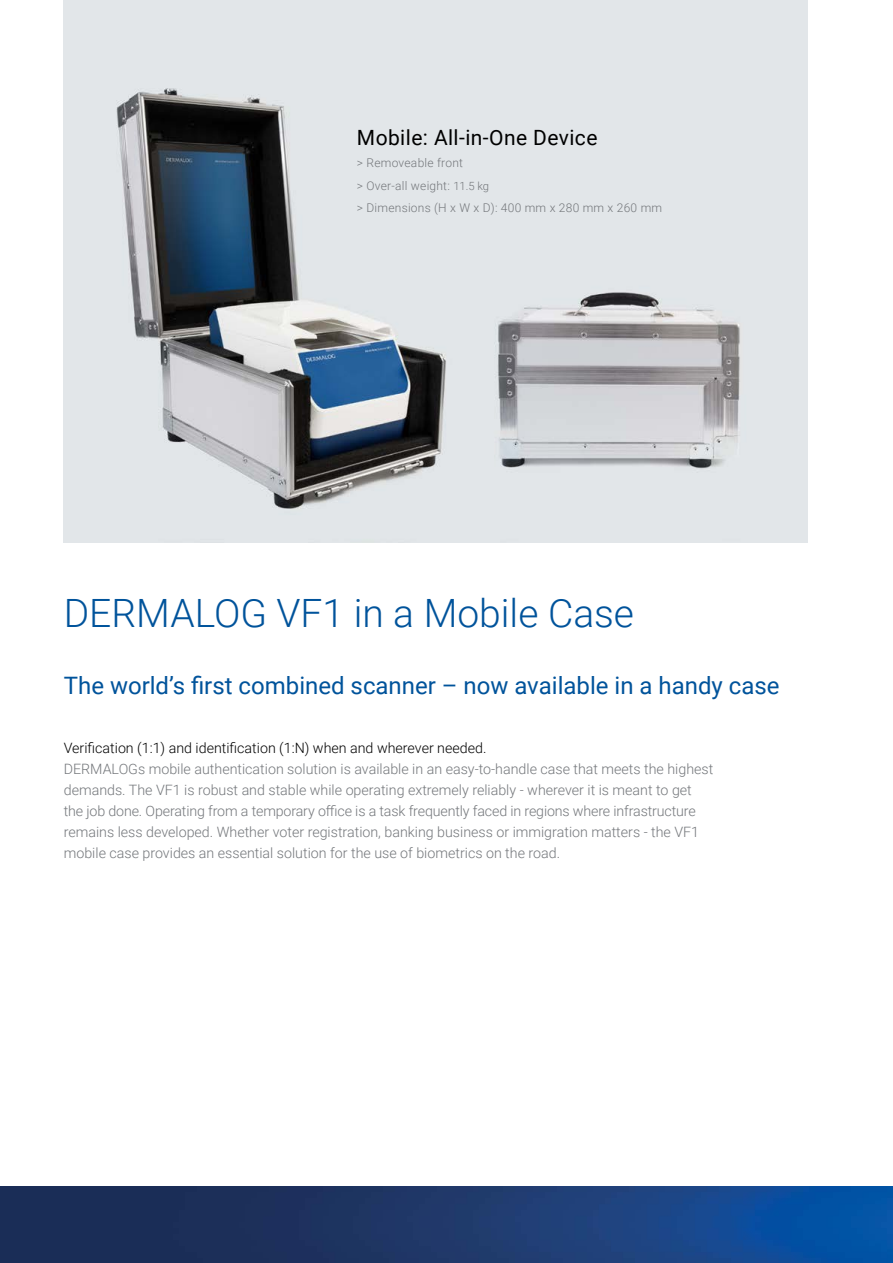
<style>
.page{position:relative;width:893px;height:1263px;background:#fff}
.page>*{position:absolute;margin:0;border:0;box-sizing:border-box;transform-origin:0 0}
.t1{font:300 39px "Roboto";color:#00539b}
.t2{font:24px "Roboto";color:#00539b}
.t3{font:21px "Roboto";letter-spacing:.02em;color:#000}
.t4{font:300 14.25px/21px "Roboto";color:#74777b}
.t5{font:300 14.25px "Roboto";color:#000}
.t6{font:300 12px/22.5px "Roboto";letter-spacing:.02em;color:#74777b}
.s1{font-size:11.25px}
</style>
<div class="page">
<img style="left:0;top:1186px;width:893px;height:77px">
<img style="left:64px;top:0;width:744px;height:543px">
<h3 class="t3" style="left:357px;top:123px;width:242px">Mobile: All-in-One Device</h3>
<p class="t6" style="left:357px;top:151px;width:307px">&gt; Removeable front<br>&gt; Over-all weight: <span class="s1">11.5 kg<br></span>&gt; Dimensions (H x W x D): 400 mm x 280 mm x 260 mm</p>
<h1 class="t1" style="left:64px;top:586px;width:572px">DERMALOG VF1 in a Mobile Case</h1>
<h2 class="t2" style="left:64px;top:668px;width:717px">The world’s first combined scanner – now available in a handy case</h2>
<p class="t5" style="left:64px;top:738px;width:424px">Verification (1:1) and identification (1:N) when and wherever needed.</p>
<p class="t4" style="left:64px;top:758px;width:651px">DERMALOGs mobile authentication solution is available in an easy-to-handle case that meets the highest demands. The VF1 is robust and stable while operating extremely reliably - wherever it is meant to get the job done. Operating from a temporary office is a task frequently faced in regions where infrastructure remains less developed. Whether voter registration, banking business or immigration matters - the VF1 mobile case provides an essential solution for the use of biometrics on the road.</p>
</div>
